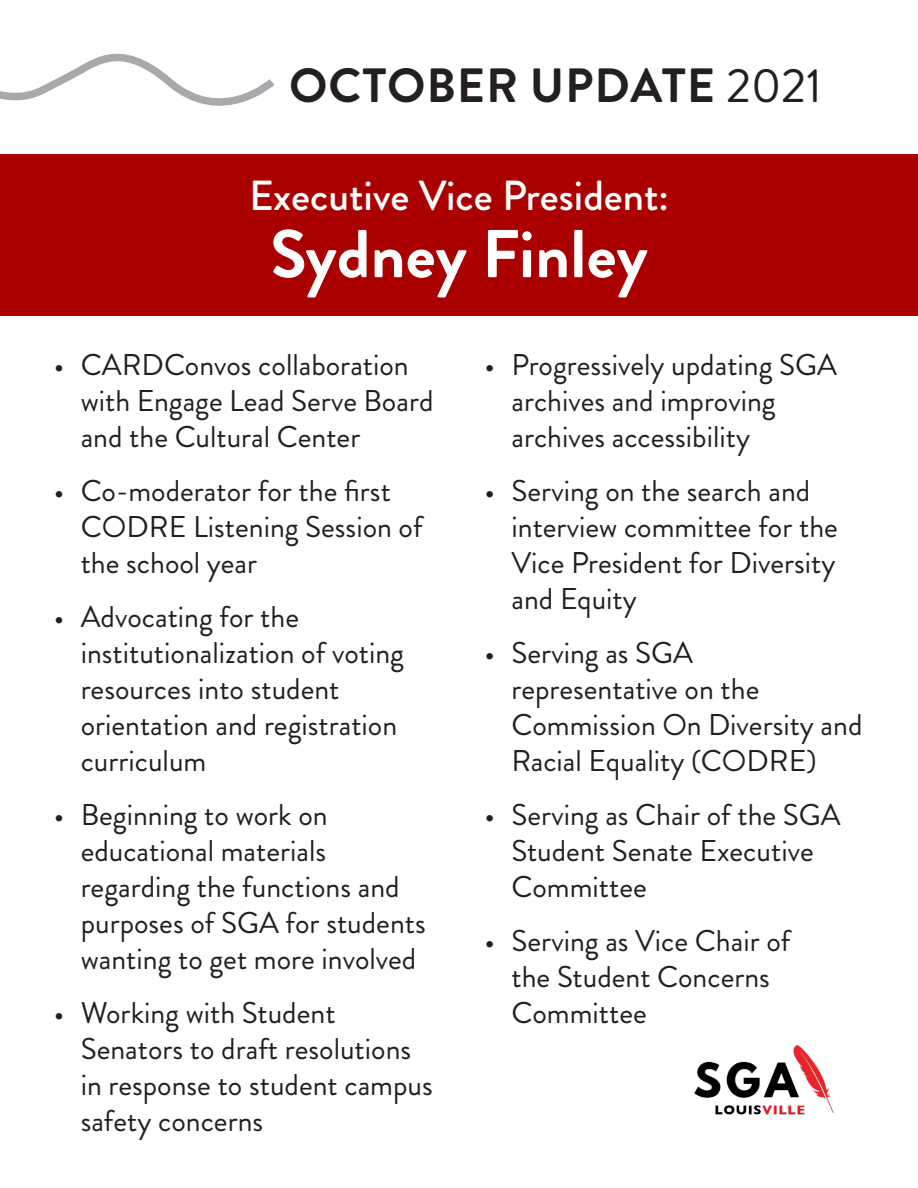
<style>
.page{position:relative;width:918px;height:1188px;background:#fff}
.page>*{position:absolute;margin:0;border:0;box-sizing:border-box;transform-origin:0 0}
.t1{font:700 67.5px "Brandon Grotesque";color:#fff}
.t2{font:700 48px "Brandon Grotesque";letter-spacing:.02em;color:#231f20}
.t3{font:500 42px "Brandon Grotesque";color:#fff}
.t4{font:30px/36px "Brandon Grotesque";color:#231f20}
.s1{font-weight:400}
</style>
<div class="page">
<div style="left:0;top:154px;width:918px;height:162px;background:#ab0000"></div>
<img style="left:694px;top:1045px;width:140px;height:70px">
<svg style="left:0;top:53px;width:275px;height:53px"></svg>
<p class="t2" style="left:289px;top:52px;width:534px">OCTOBER UPDATE <span class="s1">2021</span></p>
<p class="t3" style="left:249px;top:166px;width:421px">Executive Vice President:</p>
<p class="t1" style="left:270px;top:207px;width:379px">Sydney Finley</p>
<p class="t4" style="left:81px;top:347px;width:354px;text-indent:-27px">• CARDConvos collaboration with Engage Lead Serve Board and the Cultural Center</p>
<p class="t4" style="left:81px;top:473px;width:343px;text-indent:-27px">• Co-moderator for the first<br>CODRE Listening Session of the school year</p>
<p class="t4" style="left:81px;top:599px;width:325px;text-indent:-27px">• Advocating for the institutionalization of voting resources into student orientation and registration curriculum</p>
<p class="t4" style="left:81px;top:797px;width:347px;text-indent:-27px">• Beginning to work on educational materials regarding the functions and purposes of SGA for students wanting to get more involved</p>
<p class="t4" style="left:81px;top:995px;width:354px;text-indent:-27px">• Working with Student<br>Senators to draft resolutions in response to student campus safety concerns</p>
<p class="t4" style="left:512px;top:347px;width:327px;text-indent:-27px">• Progressively updating SGA archives and improving archives accessibility</p>
<p class="t4" style="left:512px;top:473px;width:328px;text-indent:-27px">• Serving on the search and interview committee for the<br>Vice President for Diversity and Equity</p>
<p class="t4" style="left:512px;top:635px;width:353px;text-indent:-27px">• Serving as SGA representative on the<br>Commission On Diversity and<br>Racial Equality (CODRE)</p>
<p class="t4" style="left:512px;top:797px;width:331px;text-indent:-27px">• Serving as Chair of the SGA<br>Student Senate Executive<br>Committee</p>
<p class="t4" style="left:512px;top:923px;width:280px;text-indent:-27px">• Serving as Vice Chair of the Student Concerns<br>Committee</p>
</div>
